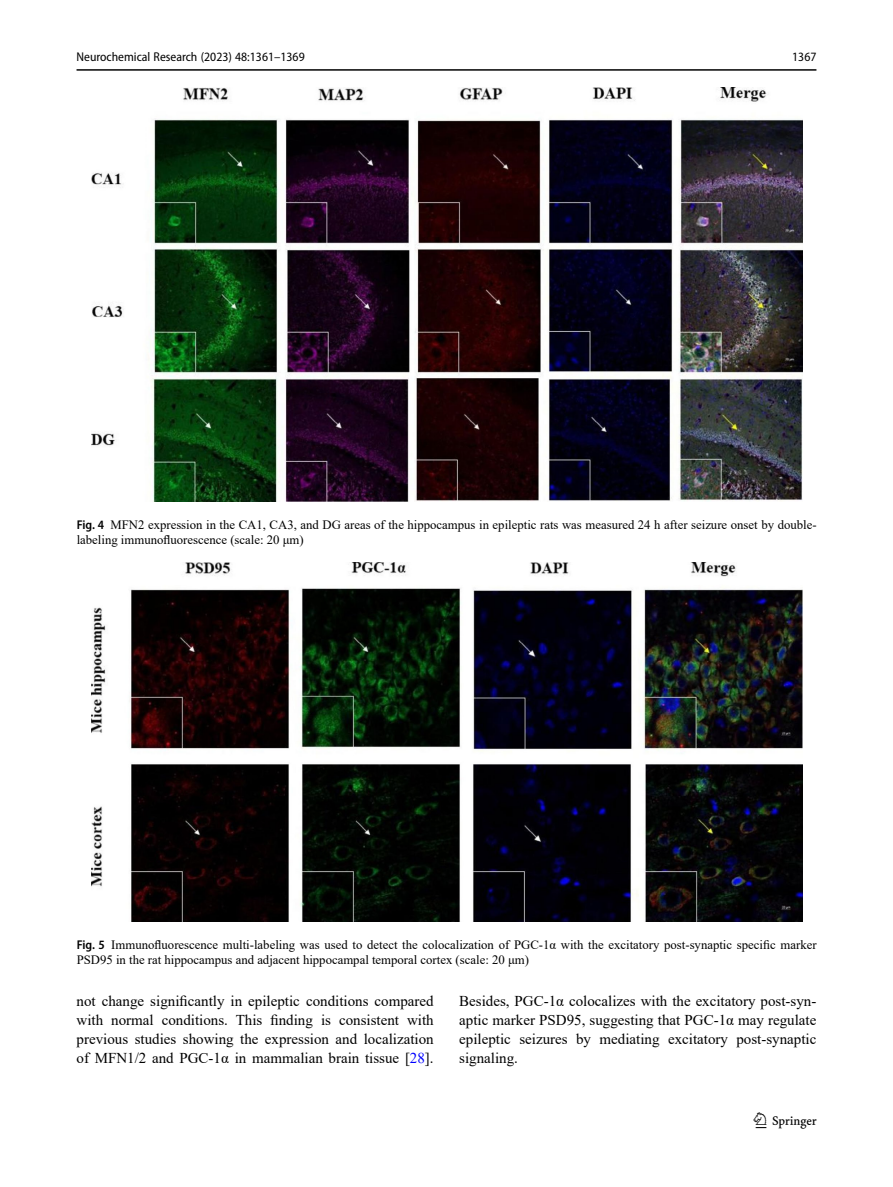
<style>
.page{position:relative;width:893px;height:1187px;background:#fff}
.page>*{position:absolute;margin:0;border:0;box-sizing:border-box;transform-origin:0 0}
.t1{font:22.5px "Springnew";color:#000}
.Body_Text_Indent{font:15px/18.8px "Times New Roman";color:#000;text-align:justify}
.Figure_Caption{font:12.75px/15px "Times New Roman";color:#000}
.t2{font:semi-condensed 12.75px "Myriad Pro";color:#000}
.s1{font-family:"Myriad Pro";font-weight:600;font-stretch:semi-condensed}
.s2{color:#00f}
</style>
<div class="page">
<hr style="left:77px;top:69px;width:739px;height:2px;background:#000">
<img style="left:91px;top:562px;width:711px;height:359px">
<img style="left:91px;top:87px;width:711px;height:414px">
<p class="t2" style="left:77px;top:49px;width:230px">Neurochemical Research (2023) 48:1361–1369</p>
<p class="t2" style="left:792px;top:49px;width:26px">1367</p>
<p class="Figure_Caption" style="left:77px;top:516px;width:741px"><span class="s1">Fig. 4</span> MFN2 expression in the CA1, CA3, and DG areas of the hippocampus in epileptic rats was measured 24 h after seizure onset by double&shy;labeling immunofluorescence (scale: 20 μm)</p>
<p class="Figure_Caption" style="left:77px;top:936px;width:741px"><span class="s1">Fig. 5</span> Immunofluorescence multi-labeling was used to detect the colocalization of PGC-1α with the excitatory post-synaptic specific marker<br>PSD95 in the rat hippocampus and adjacent hippocampal temporal cortex (scale: 20 μm)</p>
<p class="Body_Text_Indent" style="left:77px;top:991px;width:359px">not change significantly in epileptic conditions compared with normal conditions. This finding is consistent with previous studies showing the expression and localization of MFN1/2 and PGC-1α in mammalian brain tissue [<span class="s2">28</span>].</p>
<p class="Body_Text_Indent" style="left:459px;top:991px;width:359px">Besides, PGC-1α colocalizes with the excitatory post-syn&shy;aptic marker PSD95, suggesting that PGC-1α may regulate epileptic seizures by mediating excitatory post-synaptic signaling.</p>
<h1 class="t1" style="left:756px;top:1107px;width:63px">1 3</h1>
</div>
